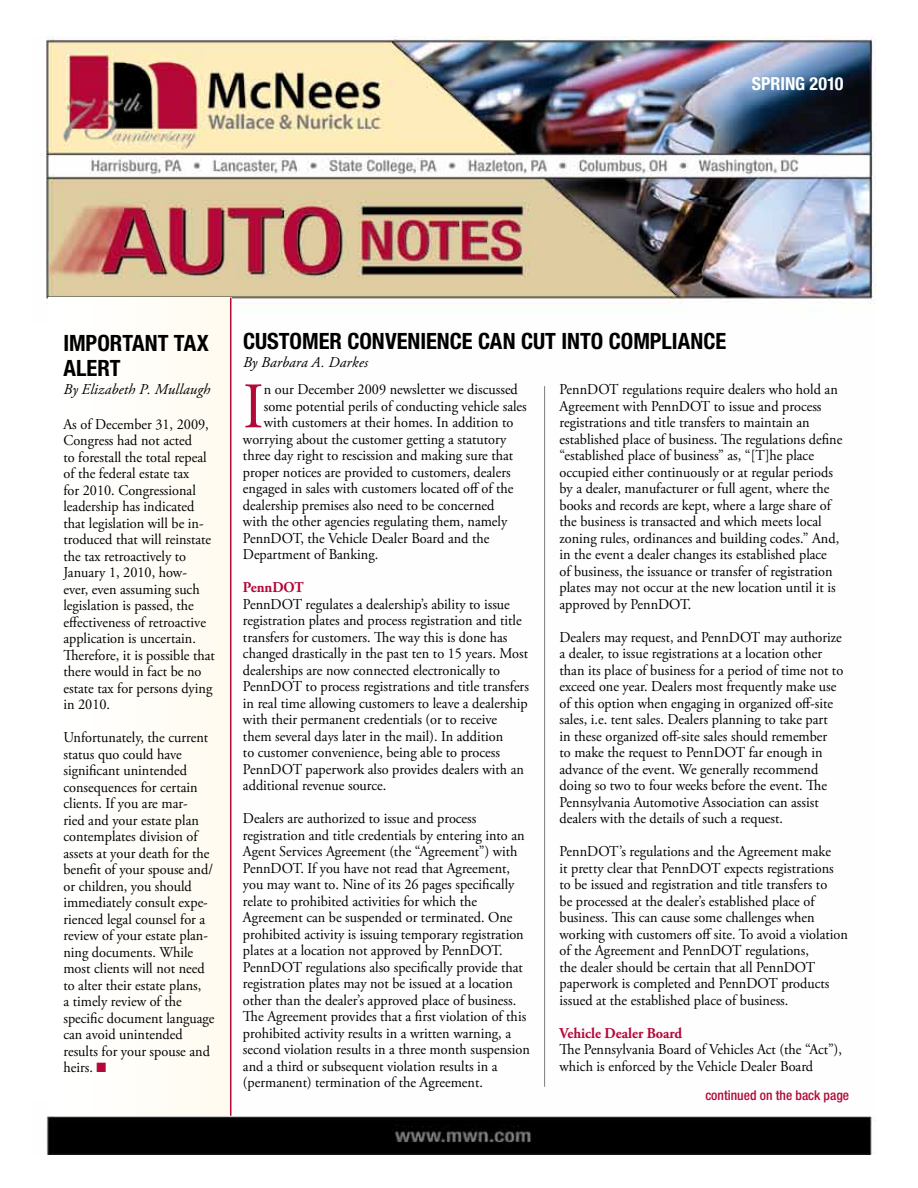
<style>
.page{position:relative;width:918px;height:1188px;background:#fff}
.page>*{position:absolute;margin:0;border:0;box-sizing:border-box;transform-origin:0 0}
.t1{font:64.8px "Adobe Garamond Pro";color:#b30838;scale:.95 1}
.t2{font:700 condensed 22.5px "Helvetica Neue";color:#000}
.t3{font:700 condensed 18px "Helvetica Neue";letter-spacing:-.005em;color:#fff}
.t4{font:15px/16.5px "Adobe Garamond Pro";color:#000;scale:.95 1}
.t5{font:italic 15px "Adobe Garamond Pro";letter-spacing:.01em;color:#000}
.t6{font:700 15px "Adobe Garamond Pro";color:#b30838;scale:.95 1}
.t7{font:500 condensed 13.5px "Helvetica Neue";color:#b30838}
.s1{color:#b30838}
</style>
<div class="page">
<img style="left:46px;top:36px;width:830px;height:1118px">
<div style="left:27px;top:324px;width:201px;height:776px;background:#fff"></div>
<div style="left:49px;top:298px;width:182px;height:818px;background:#fffefa"></div>
<hr style="left:544px;top:386px;width:1px;height:701px;background:#7b7c7f">
<hr style="left:230px;top:298px;width:1px;height:818px;background:#b30838">
<p class="t3" style="left:752px;top:72px;width:93px">SPRING 2010</p>
<h2 class="t2" style="left:63px;top:329px;width:13px">IMPORTANT</h2>
<h2 class="t2" style="left:174px;top:329px;width:36px">TA X</h2>
<h2 class="t2" style="left:63px;top:354px;width:13px">ALERT</h2>
<p class="t5" style="left:63px;top:380px;width:148px">By Elizabeth P. Mullaugh</p>
<p class="t4" style="left:63px;top:416px;width:161px">As of December 31, 2009,<br>Congress had not acted<br>to forestall the total repeal of the federal estate tax<br>for 2010. Congressional leadership has indicated that legislation will be in&shy;troduced that will reinstate the tax retroactively to<br>January 1, 2010, how&shy;ever, even assuming such legislation is passed, the effectiveness of retroactive application is uncertain.<br>Therefore, it is possible that there would in fact be no estate tax for persons dying in 2010.</p>
<p class="t4" style="left:63px;top:730px;width:161px">Unfortunately, the current status quo could have significant unintended consequences for certain clients. If you are mar-<br>ried and your estate plan contemplates division of assets at your death for the benefit of your spouse and/ or children, you should immediately consult expe&shy;rienced legal counsel for a review of your estate plan&shy;ning documents. While most clients will not need to alter their estate plans,<br>a timely review of the specific document language can avoid unintended results for your spouse and heirs. <span class="s1">■</span></p>
<h2 class="t2" style="left:243px;top:327px;width:485px">CUSTOMER CONVENIENCE CAN CUT INTO COMPLIANCE</h2>
<p class="t5" style="left:243px;top:353px;width:126px">By Barbara A. Darkes</p>
<h1 class="t1" style="left:243px;top:368px;width:23px">I</h1>
<p class="t4" style="left:264px;top:382px;width:269px">n our December 2009 newsletter we discussed</p>
<p class="t4" style="left:264px;top:398px;width:278px">some potential perils of conducting vehicle sales</p>
<p class="t4" style="left:264px;top:415px;width:264px">with customers at their homes. In addition to</p>
<p class="t4" style="left:243px;top:431px;width:279px">worrying about the customer getting a statutory</p>
<p class="t4" style="left:243px;top:448px;width:286px">three day right to rescission and making sure that</p>
<p class="t4" style="left:243px;top:464px;width:283px">proper notices are provided to customers, dealers</p>
<p class="t4" style="left:243px;top:481px;width:286px">engaged in sales with customers located off of the</p>
<p class="t4" style="left:243px;top:497px;width:266px">dealership premises also need to be concerned</p>
<p class="t4" style="left:243px;top:514px;width:280px">with the other agencies regulating them, namely</p>
<p class="t4" style="left:243px;top:530px;width:261px">PennDOT, the Vehicle Dealer Board and the</p>
<p class="t4" style="left:243px;top:547px;width:144px">Department of Banking.</p>
<p class="t6" style="left:243px;top:579px;width:65px">PennDOT</p>
<p class="t4" style="left:243px;top:596px;width:303px">PennDOT regulates a dealership’s ability to issue registration plates and process registration and title transfers for customers. The way this is done has changed drastically in the past ten to 15 years. Most dealerships are now connected electronically to PennDOT to process registrations and title transfers in real time allowing customers to leave a dealership with their permanent credentials (or to receive them several days later in the mail). In addition<br>to customer convenience, being able to process PennDOT paperwork also provides dealers with an additional revenue source.</p>
<p class="t4" style="left:243px;top:811px;width:304px">Dealers are authorized to issue and process registration and title credentials by entering into an Agent Services Agreement (the “Agreement”) with PennDOT. If you have not read that Agreement, you may want to. Nine of its 26 pages specifically relate to prohibited activities for which the Agreement can be suspended or terminated. One prohibited activity is issuing temporary registration plates at a location not approved by PennDOT.<br>PennDOT regulations also specifically provide that registration plates may not be issued at a location other than the dealer’s approved place of business.<br>The Agreement provides that a first violation of this prohibited activity results in a written warning, a second violation results in a three month suspension and a third or subsequent violation results in a (permanent) termination of the Agreement.</p>
<p class="t4" style="left:560px;top:382px;width:299px">PennDOT regulations require dealers who hold an Agreement with PennDOT to issue and process registrations and title transfers to maintain an established place of business. The regulations define “established place of business” as, “[T]he place occupied either continuously or at regular periods by a dealer, manufacturer or full agent, where the books and records are kept, where a large share of the business is transacted and which meets local zoning rules, ordinances and building codes.” And, in the event a dealer changes its established place<br>of business, the issuance or transfer of registration plates may not occur at the new location until it is approved by PennDOT.</p>
<p class="t4" style="left:560px;top:629px;width:300px">Dealers may request, and PennDOT may authorize a dealer, to issue registrations at a location other than its place of business for a period of time not to exceed one year. Dealers most frequently make use of this option when engaging in organized off-site sales, i.e. tent sales. Dealers planning to take part<br>in these organized off-site sales should remember<br>to make the request to PennDOT far enough in advance of the event. We generally recommend doing so two to four weeks before the event. The Pennsylvania Automotive Association can assist dealers with the details of such a request.</p>
<p class="t4" style="left:560px;top:844px;width:305px">PennDOT’s regulations and the Agreement make<br>it pretty clear that PennDOT expects registrations to be issued and registration and title transfers to<br>be processed at the dealer’s established place of business. This can cause some challenges when working with customers off site. To avoid a violation of the Agreement and PennDOT regulations,<br>the dealer should be certain that all PennDOT paperwork is completed and PennDOT products issued at the established place of business.</p>
<p class="t6" style="left:560px;top:1024px;width:131px">Vehicle Dealer Board</p>
<p class="t4" style="left:560px;top:1042px;width:299px">The Pennsylvania Board of Vehicles Act (the “Act”), which is enforced by the Vehicle Dealer Board</p>
<p class="t7" style="left:705px;top:1087px;width:145px">continued on the back page</p>
</div>
